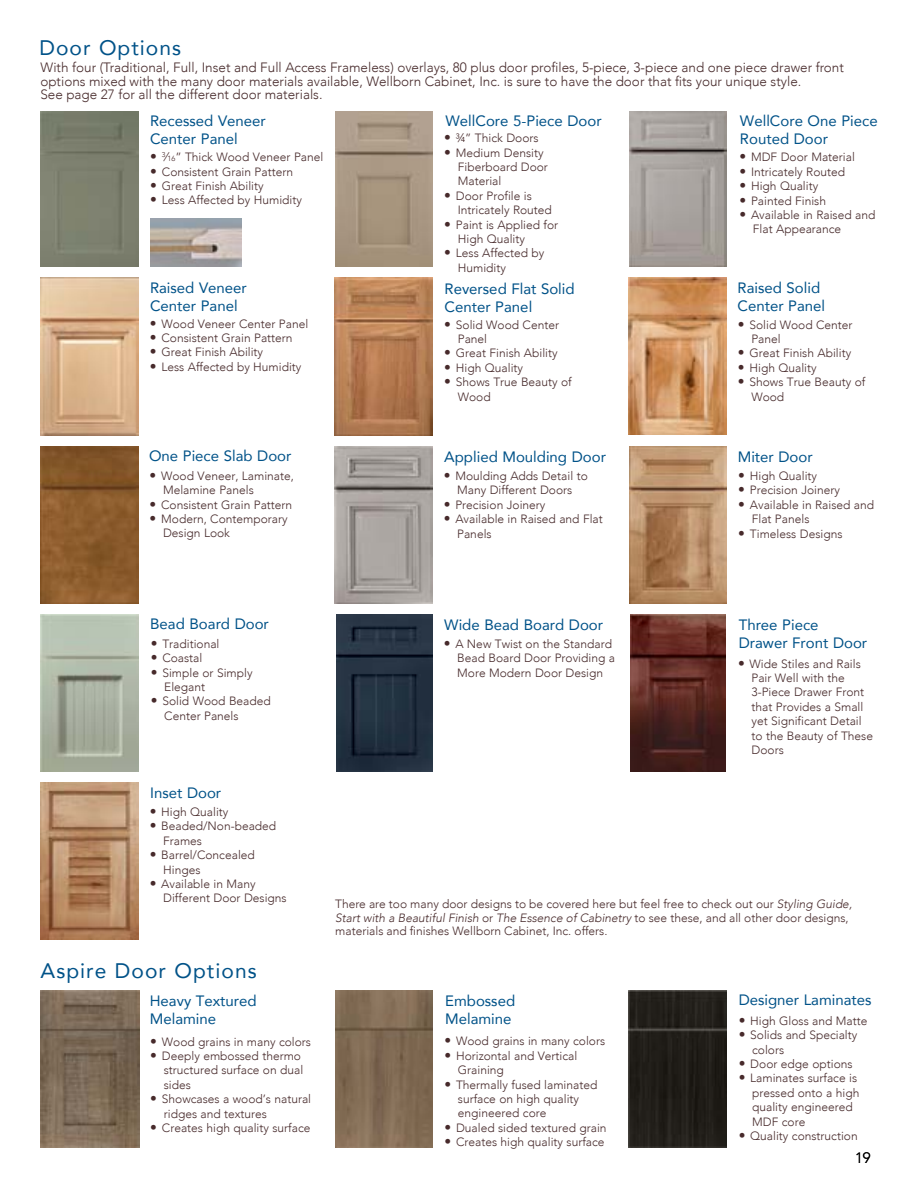
<style>
.page{position:relative;width:918px;height:1188px;background:#fff}
.page>*{position:absolute;margin:0;border:0;box-sizing:border-box;transform-origin:0 0}
.t1{font:21px "Avenir";letter-spacing:.05em;color:#005288}
.t2{font:15px/18px "Avenir";color:#005288}
.t3{font:300 15px "Avenir";color:#000}
.t4{font:300 13.5px/13.5px "Avenir";color:#472a2b}
.t5{font:300 12px/14.4px "Avenir";color:#472a2b}
.s1{font-weight:400;font-size:13.5px}
.s2{font-size:7.5px}
.s3{font-style:italic}
</style>
<div class="page">
<img style="left:150px;top:218px;width:92px;height:48px">
<img style="left:335px;top:111px;width:97px;height:155px">
<img style="left:335px;top:278px;width:97px;height:157px">
<img style="left:41px;top:990px;width:98px;height:158px">
<img style="left:629px;top:991px;width:97px;height:156px">
<img style="left:336px;top:991px;width:96px;height:157px">
<img style="left:40px;top:111px;width:99px;height:155px">
<img style="left:41px;top:278px;width:98px;height:157px">
<img style="left:629px;top:278px;width:97px;height:157px">
<img style="left:41px;top:446px;width:97px;height:158px">
<img style="left:629px;top:111px;width:98px;height:156px">
<img style="left:335px;top:447px;width:97px;height:156px">
<img style="left:629px;top:447px;width:98px;height:157px">
<img style="left:40px;top:615px;width:99px;height:156px">
<img style="left:336px;top:615px;width:96px;height:157px">
<img style="left:630px;top:615px;width:96px;height:157px">
<img style="left:41px;top:783px;width:98px;height:156px">
<h1 class="t1" style="left:39px;top:31px;width:143px">Door Options</h1>
<p class="t4" style="left:40px;top:61px;width:805px">With four (Traditional, Full, Inset and Full Access Frameless) overlays, 80 plus door profiles, 5-piece, 3-piece and one piece drawer front options mixed with the many door materials available, Wellborn Cabinet, Inc. is sure to have the door that fits your unique style.<br>See page 27 for all the different door materials.</p>
<p class="t2" style="left:150px;top:112px;width:117px">Recessed Veneer</p>
<p class="t2" style="left:445px;top:112px;width:158px">WellCore 5-Piece Door</p>
<p class="t2" style="left:150px;top:130px;width:89px">Center Panel</p>
<p class="t2" style="left:740px;top:112px;width:139px">WellCore One Piece<br>Routed Door</p>
<p class="t5" style="left:444px;top:131px;width:96px"><span class="s1">•</span> ¾” Thick Doors</p>
<p class="t5" style="left:458px;top:145px;width:92px;text-indent:-14px"><span class="s1">•</span> Medium Density<br>Fiberboard Door<br>Material</p>
<p class="t5" style="left:458px;top:188px;width:96px;text-indent:-14px"><span class="s1">•</span> Door Profile is<br>Intricately Routed</p>
<p class="t5" style="left:458px;top:217px;width:102px;text-indent:-14px"><span class="s1">•</span> Paint is Applied for<br>High Quality</p>
<p class="t5" style="left:458px;top:246px;width:88px;text-indent:-14px"><span class="s1">•</span> Less Affected by<br>Humidity</p>
<p class="t5" style="left:150px;top:150px;width:175px"><span class="s1">•</span> <sup>3</sup>⁄<span class="s2">16</span>” Thick Wood Veneer Panel</p>
<p class="t5" style="left:150px;top:164px;width:144px"><span class="s1">•</span> Consistent Grain Pattern</p>
<p class="t5" style="left:150px;top:179px;width:115px"><span class="s1">•</span> Great Finish Ability</p>
<p class="t5" style="left:150px;top:193px;width:153px"><span class="s1">•</span> Less Affected by Humidity</p>
<p class="t5" style="left:739px;top:150px;width:117px"><span class="s1">•</span> MDF Door Material</p>
<p class="t5" style="left:739px;top:164px;width:107px"><span class="s1">•</span> Intricately Routed</p>
<p class="t5" style="left:739px;top:179px;width:80px"><span class="s1">•</span> High Quality</p>
<p class="t5" style="left:739px;top:193px;width:88px"><span class="s1">•</span> Painted Finish</p>
<p class="t5" style="left:753px;top:208px;width:124px;text-indent:-14px"><span class="s1">•</span> Available in Raised and<br>Flat Appearance</p>
<p class="t2" style="left:150px;top:278px;width:98px">Raised Veneer<br>Center Panel</p>
<p class="t2" style="left:445px;top:279px;width:132px">Reversed Flat Solid<br>Center Panel</p>
<p class="t5" style="left:150px;top:316px;width:160px"><span class="s1">•</span> Wood Veneer Center Panel</p>
<p class="t5" style="left:150px;top:331px;width:144px"><span class="s1">•</span> Consistent Grain Pattern</p>
<p class="t5" style="left:150px;top:345px;width:115px"><span class="s1">•</span> Great Finish Ability</p>
<p class="t5" style="left:150px;top:360px;width:153px"><span class="s1">•</span> Less Affected by Humidity</p>
<p class="t2" style="left:149px;top:447px;width:144px">One Piece Slab Door</p>
<p class="t5" style="left:163px;top:468px;width:132px;text-indent:-14px"><span class="s1">•</span> Wood Veneer, Laminate,<br>Melamine Panels</p>
<p class="t5" style="left:150px;top:497px;width:144px"><span class="s1">•</span> Consistent Grain Pattern</p>
<p class="t5" style="left:163px;top:512px;width:126px;text-indent:-14px"><span class="s1">•</span> Modern, Contemporary<br>Design Look</p>
<p class="t2" style="left:150px;top:615px;width:120px">Bead Board Door</p>
<p class="t5" style="left:151px;top:636px;width:70px"><span class="s1">•</span> Traditional</p>
<p class="t5" style="left:151px;top:651px;width:53px"><span class="s1">•</span> Coastal</p>
<p class="t5" style="left:164px;top:665px;width:90px;text-indent:-14px"><span class="s1">•</span> Simple or Simply<br>Elegant</p>
<p class="t5" style="left:164px;top:694px;width:108px;text-indent:-14px"><span class="s1">•</span> Solid Wood Beaded<br>Center Panels</p>
<p class="t2" style="left:150px;top:783px;width:73px">Inset Door</p>
<p class="t5" style="left:458px;top:317px;width:103px;text-indent:-14px"><span class="s1">•</span> Solid Wood Center<br>Panel</p>
<p class="t5" style="left:444px;top:346px;width:115px"><span class="s1">•</span> Great Finish Ability</p>
<p class="t5" style="left:444px;top:361px;width:80px"><span class="s1">•</span> High Quality</p>
<p class="t5" style="left:458px;top:375px;width:116px;text-indent:-14px"><span class="s1">•</span> Shows True Beauty of<br>Wood</p>
<p class="t2" style="left:444px;top:447px;width:163px">Applied Moulding Door</p>
<p class="t5" style="left:444px;top:469px;width:146px;text-align:center"><span class="s1">•</span> Moulding Adds Detail to<br>Many Different Doors</p>
<p class="t5" style="left:444px;top:497px;width:103px"><span class="s1">•</span> Precision Joinery</p>
<p class="t5" style="left:457px;top:512px;width:147px;text-indent:-14px"><span class="s1">•</span> Available in Raised and Flat<br>Panels</p>
<p class="t2" style="left:444px;top:615px;width:160px">Wide Bead Board Door</p>
<p class="t5" style="left:457px;top:637px;width:159px;text-indent:-14px"><span class="s1">•</span> A New Twist on the Standard<br>Bead Board Door Providing a<br>More Modern Door Design</p>
<p class="t2" style="left:738px;top:278px;width:89px">Raised Solid<br>Center Panel</p>
<p class="t5" style="left:751px;top:317px;width:103px;text-indent:-14px"><span class="s1">•</span> Solid Wood Center<br>Panel</p>
<p class="t5" style="left:738px;top:346px;width:115px"><span class="s1">•</span> Great Finish Ability</p>
<p class="t5" style="left:738px;top:361px;width:80px"><span class="s1">•</span> High Quality</p>
<p class="t5" style="left:751px;top:375px;width:116px;text-indent:-14px"><span class="s1">•</span> Shows True Beauty of<br>Wood</p>
<p class="t2" style="left:738px;top:447px;width:76px">Miter Door</p>
<p class="t5" style="left:738px;top:469px;width:80px"><span class="s1">•</span> High Quality</p>
<p class="t5" style="left:738px;top:483px;width:103px"><span class="s1">•</span> Precision Joinery</p>
<p class="t5" style="left:752px;top:497px;width:124px;text-indent:-14px"><span class="s1">•</span> Available in Raised and<br>Flat Panels</p>
<p class="t5" style="left:738px;top:526px;width:106px"><span class="s1">•</span> Timeless Designs</p>
<p class="t2" style="left:739px;top:615px;width:130px">Three Piece<br>Drawer Front Door</p>
<p class="t5" style="left:752px;top:656px;width:123px;text-indent:-14px"><span class="s1">•</span> Wide Stiles and Rails<br>Pair Well with the<br>3-Piece Drawer Front that Provides a Small yet Significant Detail to the Beauty of These<br>Doors</p>
<p class="t5" style="left:150px;top:805px;width:80px"><span class="s1">•</span> High Quality</p>
<p class="t5" style="left:163px;top:819px;width:115px;text-indent:-14px"><span class="s1">•</span> Beaded/Non-beaded<br>Frames</p>
<p class="t5" style="left:163px;top:848px;width:93px;text-indent:-14px"><span class="s1">•</span> Barrel/Concealed<br>Hinges</p>
<p class="t5" style="left:163px;top:877px;width:125px;text-indent:-14px"><span class="s1">•</span> Available in Many<br>Different Door Designs</p>
<h1 class="t1" style="left:41px;top:954px;width:218px">Aspire Door Options</h1>
<p class="t5" style="left:335px;top:897px;width:518px;line-height:13.5px">There are too many door designs to be covered here but feel free to check out our <span class="s3">Styling Guide,<br>Start with a Beautiful Finish</span> or <span class="s3">The Essence of Cabinetry</span> to see these, and all other door designs, materials and finishes Wellborn Cabinet, Inc. offers.</p>
<p class="t2" style="left:150px;top:991px;width:108px">Heavy Textured<br>Melamine</p>
<p class="t2" style="left:445px;top:991px;width:72px">Embossed<br>Melamine</p>
<p class="t2" style="left:739px;top:991px;width:134px">Designer Laminates</p>
<p class="t5" style="left:739px;top:1013px;width:130px"><span class="s1">•</span> High Gloss and Matte</p>
<p class="t5" style="left:752px;top:1028px;width:107px;text-indent:-14px"><span class="s1">•</span> Solids and Specialty colors</p>
<p class="t5" style="left:739px;top:1057px;width:115px"><span class="s1">•</span> Door edge options</p>
<p class="t5" style="left:752px;top:1071px;width:109px;text-indent:-14px"><span class="s1">•</span> Laminates surface is pressed onto a high quality engineered<br>MDF core</p>
<p class="t5" style="left:739px;top:1129px;width:121px"><span class="s1">•</span> Quality construction</p>
<p class="t5" style="left:444px;top:1034px;width:162px"><span class="s1">•</span> Wood grains in many colors</p>
<p class="t5" style="left:458px;top:1048px;width:121px;text-indent:-14px"><span class="s1">•</span> Horizontal and Vertical<br>Graining</p>
<p class="t5" style="left:458px;top:1077px;width:141px;text-indent:-14px"><span class="s1">•</span> Thermally fused laminated surface on high quality engineered core</p>
<p class="t5" style="left:444px;top:1120px;width:164px"><span class="s1">•</span> Dualed sided textured grain</p>
<p class="t5" style="left:444px;top:1135px;width:162px"><span class="s1">•</span> Creates high quality surface</p>
<p class="t5" style="left:150px;top:1034px;width:162px"><span class="s1">•</span> Wood grains in many colors</p>
<p class="t5" style="left:164px;top:1049px;width:141px;text-indent:-14px"><span class="s1">•</span> Deeply embossed thermo structured surface on dual sides</p>
<p class="t5" style="left:164px;top:1092px;width:149px;text-indent:-14px"><span class="s1">•</span> Showcases a wood’s natural ridges and textures</p>
<p class="t5" style="left:150px;top:1121px;width:162px"><span class="s1">•</span> Creates high quality surface</p>
<p class="t3" style="left:855px;top:1148px;width:17px">19</p>
</div>
